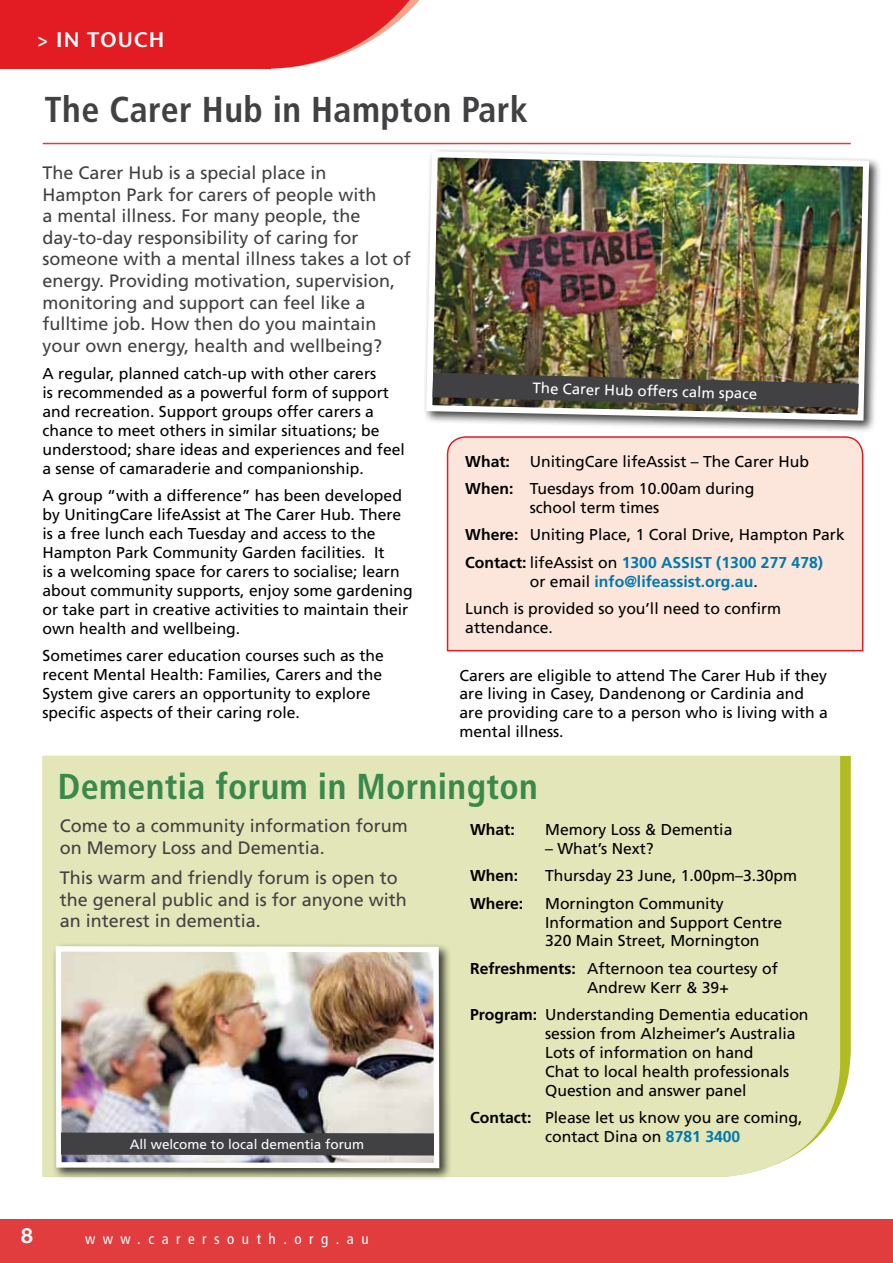
<style>
.page{position:relative;width:893px;height:1263px;background:#fff}
.page>*{position:absolute;margin:0;border:0;box-sizing:border-box;transform-origin:0 0}
.t1{font:700 condensed 36px "Frutiger LT Std";letter-spacing:.01em;color:#38894a}
.t2{font:700 condensed 36px "Frutiger LT Std";letter-spacing:.01em;color:#414042}
.t3{font:21px "Stone Sans SCITC Semi";letter-spacing:.05em;color:#fff}
.t4{font:700 21px "Helvetica Neue LT Std";color:#fff}
.t5{font:18px/21.6px "Frutiger LT Std";color:#414042}
.t6{font:15.75px/18.9px "Frutiger LT Std";color:#000}
.t7{font:700 15.75px "Frutiger LT Std";color:#000}
.t8{font:15px "Frutiger LT Std";color:#fff}
.t9{font:condensed 15px "Frutiger LT Std";letter-spacing:.5em;color:#fff}
.t10{font:13.5px "Frutiger LT Std";color:#fff}
.s1{font-weight:700}
.s2{font-weight:700;color:#0078ae}
</style>
<div class="page">
<svg style="left:270px;top:0;width:150px;height:69px"></svg>
<div style="left:0;top:0;width:270px;height:69px;background:#e31b23"></div>
<div style="left:0;top:1219px;width:893px;height:44px;background:#e13c3e"></div>
<hr style="left:43px;top:143px;width:808px;height:1px;background:#e13c3e">
<div style="left:423px;top:148px;width:458px;height:285px;background:#000;opacity:.75"></div>
<img style="left:423px;top:148px;width:449px;height:276px">
<img style="left:433px;top:373px;width:426px;height:35px">
<div style="left:43px;top:756px;width:797px;height:421px;background:#e2e6b8"></div>
<svg style="left:446px;top:436px;width:418px;height:216px;background:#fbe2d8"></svg>
<div style="left:52px;top:942px;width:400px;height:238px;background:#000;opacity:.75"></div>
<img style="left:53px;top:943px;width:389px;height:228px">
<svg style="left:61px;top:1132px;width:373px;height:23px;background:#474648"></svg>
<h2 class="t3" style="left:36px;top:27px;width:130px">&gt; IN TOUCH</h2>
<h1 class="t2" style="left:45px;top:88px;width:485px">The Carer Hub in Hampton Park</h1>
<p class="t5" style="left:43px;top:162px;width:370px">The Carer Hub is a special place in<br>Hampton Park for carers of people with<br>a mental illness. For many people, the day-to-day responsibility of caring for someone with a mental illness takes a lot of energy. Providing motivation, supervision, monitoring and support can feel like a fulltime job. How then do you maintain your own energy, health and wellbeing?</p>
<p class="t6" style="left:43px;top:364px;width:364px">A regular, planned catch-up with other carers<br>is recommended as a powerful form of support and recreation. Support groups offer carers a chance to meet others in similar situations; be understood; share ideas and experiences and feel a sense of camaraderie and companionship.</p>
<p class="t6" style="left:43px;top:486px;width:372px">A group “with a difference” has been developed by UnitingCare lifeAssist at The Carer Hub. There is a free lunch each Tuesday and access to the Hampton Park Community Garden facilities. It<br>is a welcoming space for carers to socialise; learn about community supports, enjoy some gardening or take part in creative activities to maintain their own health and wellbeing.</p>
<p class="t6" style="left:43px;top:646px;width:343px">Sometimes carer education courses such as the recent Mental Health: Families, Carers and the System give carers an opportunity to explore specific aspects of their caring role.</p>
<p class="t8" style="left:533px;top:378px;width:226px;rotate:2deg">The Carer Hub offers calm space</p>
<p class="t6" style="left:465px;top:447px;width:345px;line-height:27.5px;text-indent:64px">UnitingCare lifeAssist – The Carer Hub<br><span class="s1">When:</span> Tuesdays from 10.00am during</p>
<p class="t6" style="left:465px;top:494px;width:381px;line-height:27.5px;text-indent:64px">school term times<br><span class="s1">Where:</span> Uniting Place, 1 Coral Drive, Hampton Park<br><span class="s1">Contact:</span> lifeAssist on <span class="s2">1300 ASSIST (1300 277 478)</span></p>
<p class="t6" style="left:465px;top:567px;width:317px;line-height:27.5px;text-indent:64px">or email <span class="s2">info@lifeassist.org.au</span>.<br>Lunch is provided so you’ll need to confirm</p>
<p class="t6" style="left:465px;top:618px;width:89px">attendance.</p>
<p class="t7" style="left:465px;top:452px;width:46px">What:</p>
<p class="t6" style="left:459px;top:666px;width:370px">Carers are eligible to attend The Carer Hub if they are living in Casey, Dandenong or Cardinia and are providing care to a person who is living with a mental illness.</p>
<h1 class="t1" style="left:58px;top:766px;width:482px">Dementia forum in Mornington</h1>
<p class="t5" style="left:60px;top:815px;width:350px">Come to a community information forum on Memory Loss and Dementia.</p>
<p class="t5" style="left:60px;top:867px;width:349px">This warm and friendly forum is open to the general public and is for anyone with an interest in dementia.</p>
<p class="t7" style="left:470px;top:820px;width:46px">What:</p>
<p class="t6" style="left:545px;top:820px;width:189px">Memory Loss &amp; Dementia</p>
<p class="t6" style="left:545px;top:839px;width:110px">– What’s Next?</p>
<p class="t7" style="left:470px;top:866px;width:50px">When:</p>
<p class="t6" style="left:545px;top:866px;width:254px">Thursday 23 June, 1.00pm–3.30pm</p>
<p class="t7" style="left:470px;top:894px;width:55px">Where:</p>
<p class="t6" style="left:545px;top:894px;width:239px">Mornington Community<br>Information and Support Centre<br>320 Main Street, Mornington</p>
<p class="t6" style="left:587px;top:959px;width:192px;text-indent:-117px"><span class="s1">Refreshments:</span> Afternoon tea courtesy of<br>Andrew Kerr &amp; 39+</p>
<p class="t6" style="left:545px;top:1005px;width:265px;text-indent:-75px"><span class="s1">Program:</span> Understanding Dementia education session from Alzheimer’s Australia Lots of information on hand<br>Chat to local health professionals Question and answer panel</p>
<p class="t6" style="left:545px;top:1108px;width:259px;text-indent:-75px"><span class="s1">Contact:</span> Please let us know you are coming, contact Dina on <span class="s2">8781 3400</span></p>
<p class="t10" style="left:130px;top:1136px;width:236px">All welcome to local dementia forum</p>
<h2 class="t4" style="left:21px;top:1222px;width:13px">8</h2>
<p class="t9" style="left:85px;top:1230px;width:285px">www.carersouth.org.au</p>
</div>
